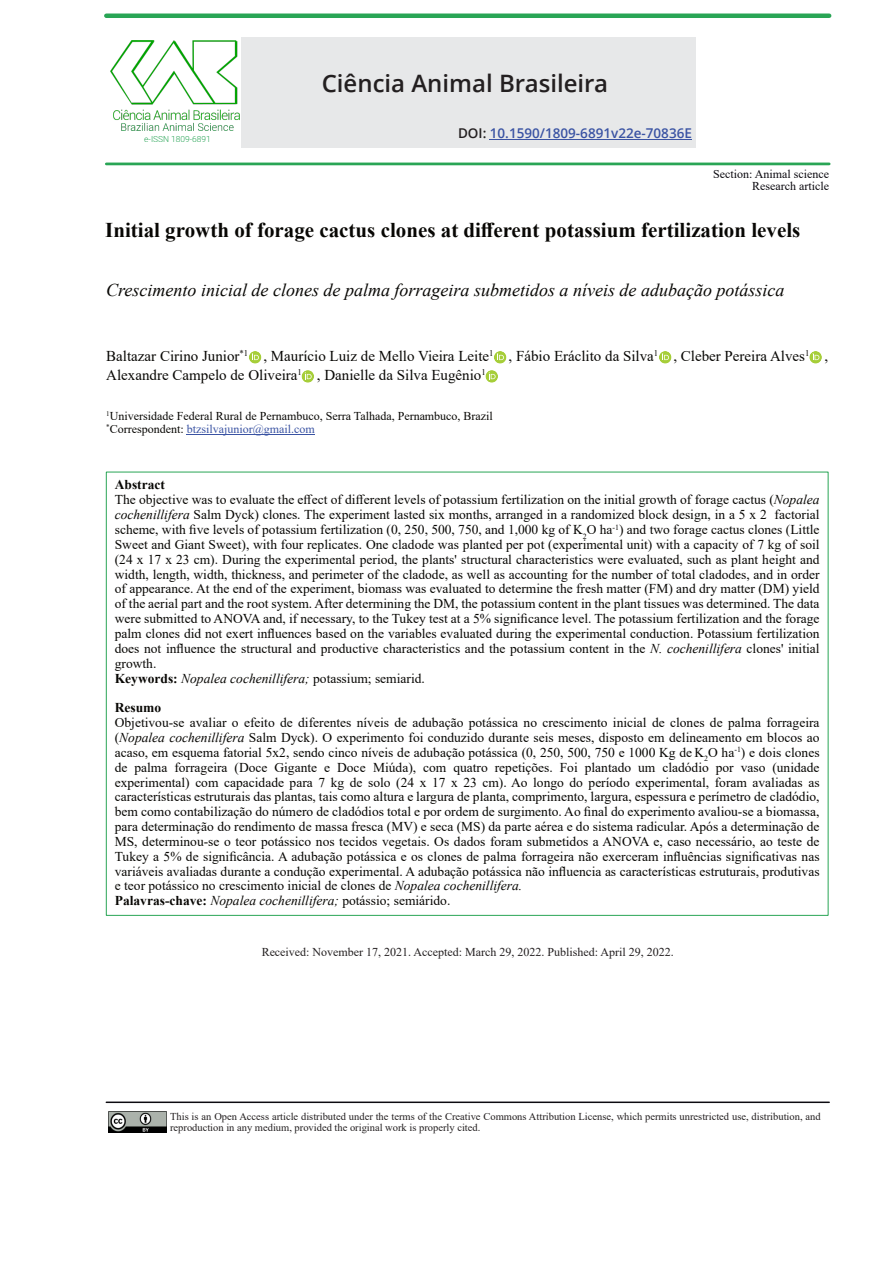
<style>
.page{position:relative;width:893px;height:1263px;background:#fff}
.page>*{position:absolute;margin:0;border:0;box-sizing:border-box;transform-origin:0 0}
.t1{font:600 24px "Open Sans";color:#231f20}
.t2{font:700 21px "Times New Roman";color:#080704}
.t3{font:italic 18px "Times New Roman";color:#080704}
.t4{font:15px/18.8px "Times New Roman";color:#080704}
.t5{font:13.5px/14.9px "Times New Roman";color:#080704}
.t6{font:600 13.5px "Open Sans";color:#3a53a3}
.t7{font:700 13.5px "Times New Roman";color:#080704}
.t8{font:12px/12.5px "Times New Roman";color:#080704}
.t9{font:12px "Times New Roman";color:#231f20}
.t10{font:12px/12px "Times New Roman";color:#0c0a10;text-align:right}
.t11{font:10.5px/10.5px "Times New Roman";color:#231f20}
.t12{font:300 8.4px "Roboto";color:#28a456}
.s1{color:#231f20}
.s2{color:#3a53a3}
.s3{font-weight:700}
.s4{font-style:italic}
</style>
<div class="page">
<div style="left:241px;top:37px;width:455px;height:111px;background:#e7e8e9"></div>
<hr style="left:106px;top:14px;width:723px;height:4px;background:#29a555">
<hr style="left:106px;top:163px;width:723px;height:2px;background:#29a555">
<hr style="left:490px;top:139px;width:202px;height:1px;background:#3a53a3">
<img style="left:111px;top:41px;width:128px;height:89px">
<img style="left:108px;top:1112px;width:58px;height:20px">
<hr style="left:106px;top:1101px;width:723px;height:2px;background:#0c0a10">
<hr style="left:187px;top:434px;width:128px;height:1px;background:#3a53a3">
<svg style="left:249px;top:351px;width:12px;height:13px"></svg>
<svg style="left:252px;top:353px;width:7px;height:7px"></svg>
<svg style="left:485px;top:370px;width:13px;height:13px"></svg>
<svg style="left:489px;top:372px;width:7px;height:7px"></svg>
<svg style="left:302px;top:370px;width:12px;height:13px"></svg>
<svg style="left:305px;top:372px;width:7px;height:7px"></svg>
<svg style="left:809px;top:351px;width:13px;height:13px"></svg>
<svg style="left:813px;top:353px;width:6px;height:7px"></svg>
<svg style="left:659px;top:351px;width:12px;height:13px"></svg>
<svg style="left:662px;top:353px;width:7px;height:7px"></svg>
<svg style="left:494px;top:351px;width:12px;height:13px"></svg>
<svg style="left:497px;top:353px;width:7px;height:7px"></svg>
<p class="t12" style="left:144px;top:135px;width:68px">e-ISSN 1809-6891</p>
<h1 class="t1" style="left:322px;top:73px;width:288px">Ciência Animal Brasileira</h1>
<p class="t6" style="left:458px;top:128px;width:235px"><span class="s1">DOI:</span> 10.1590/1809-6891v22e-70836E</p>
<p class="t10" style="left:713px;top:170px;width:117px">Section: Animal science<br>Research article</p>
<h2 class="t2" style="left:105px;top:223px;width:697px">Initial growth of forage cactus clones at different potassium fertilization levels</h2>
<h3 class="t3" style="left:106px;top:284px;width:680px">Crescimento inicial de clones de palma forrageira submetidos a níveis de adubação potássica</h3>
<p class="t4" style="left:106px;top:348px;width:723px">Baltazar Cirino Junior<sup>*1</sup> , Maurício Luiz de Mello Vieira Leite<sup>1</sup> , Fábio Eráclito da Silva<sup>1</sup> , Cleber Pereira Alves<sup>1</sup> ,<br>Alexandre Campelo de Oliveira<sup>1</sup> , Danielle da Silva Eugênio<sup>1</sup></p>
<p class="t8" style="left:106px;top:411px;width:388px"><sup>1</sup>Universidade Federal Rural de Pernambuco, Serra Talhada, Pernambuco, Brazil <sup>*</sup>Correspondent: <span class="s2">btzsilvajunior@gmail.com</span></p>
<p class="t5" style="left:115px;top:479px;width:706px"><span class="s3">Abstract<br></span>The objective was to evaluate the effect of different levels of potassium fertilization on the initial growth of forage cactus (<span class="s4">Nopalea cochenillifera</span> Salm Dyck) clones. The experiment lasted six months, arranged in a randomized block design, in a 5 x 2 factorial scheme, with five levels of potassium fertilization (0, 250, 500, 750, and 1,000 kg of K<sub>2</sub>O ha<sup>-1</sup>) and two forage cactus clones (Little Sweet and Giant Sweet), with four replicates. One cladode was planted per pot (experimental unit) with a capacity of 7 kg of soil (24 x 17 x 23 cm). During the experimental period, the plants' structural characteristics were evaluated, such as plant height and width, length, width, thickness, and perimeter of the cladode, as well as accounting for the number of total cladodes, and in order of appearance. At the end of the experiment, biomass was evaluated to determine the fresh matter (FM) and dry matter (DM) yield of the aerial part and the root system. After determining the DM, the potassium content in the plant tissues was determined. The data were submitted to ANOVA and, if necessary, to the Tukey test at a 5% significance level. The potassium fertilization and the forage palm clones did not exert influences based on the variables evaluated during the experimental conduction. Potassium fertilization does not influence the structural and productive characteristics and the potassium content in the <span class="s4">N. cochenillifera</span> clones' initial growth.<br><span class="s3">Keywords:</span> <span class="s4">Nopalea cochenillifera;</span> potassium; semiarid.</p>
<p class="t7" style="left:115px;top:703px;width:48px">Resumo</p>
<p class="t5" style="left:115px;top:716px;width:706px">Objetivou-se avaliar o efeito de diferentes níveis de adubação potássica no crescimento inicial de clones de palma forrageira (<span class="s4">Nopalea cochenillifera</span> Salm Dyck). O experimento foi conduzido durante seis meses, disposto em delineamento em blocos ao acaso, em esquema fatorial 5x2, sendo cinco níveis de adubação potássica (0, 250, 500, 750 e 1000 Kg de K<sub>2</sub>O ha<sup>-1</sup>) e dois clones de palma forrageira (Doce Gigante e Doce Miúda), com quatro repetições. Foi plantado um cladódio por vaso (unidade experimental) com capacidade para 7 kg de solo (24 x 17 x 23 cm). Ao longo do período experimental, foram avaliadas as características estruturais das plantas, tais como altura e largura de planta, comprimento, largura, espessura e perímetro de cladódio, bem como contabilização do número de cladódios total e por ordem de surgimento. Ao final do experimento avaliou-se a biomassa, para determinação do rendimento de massa fresca (MV) e seca (MS) da parte aérea e do sistema radicular. Após a determinação de MS, determinou-se o teor potássico nos tecidos vegetais. Os dados foram submetidos a ANOVA e, caso necessário, ao teste de Tukey a 5% de significância. A adubação potássica e os clones de palma forrageira não exerceram influências significativas nas variáveis avaliadas durante a condução experimental. A adubação potássica não influencia as características estruturais, produtivas e teor potássico no crescimento inicial de clones de <span class="s4">Nopalea cochenillifera.<br></span><span class="s3">Palavras-chave:</span> <span class="s4">Nopalea cochenillifera;</span> potássio; semiárido.</p>
<p class="t9" style="left:262px;top:948px;width:414px">Received: November 17, 2021. Accepted: March 29, 2022. Published: April 29, 2022.</p>
<p class="t11" style="left:170px;top:1112px;width:652px">This is an Open Access article distributed under the terms of the Creative Commons Attribution License, which permits unrestricted use, distribution, and reproduction in any medium, provided the original work is properly cited.</p>
</div>
